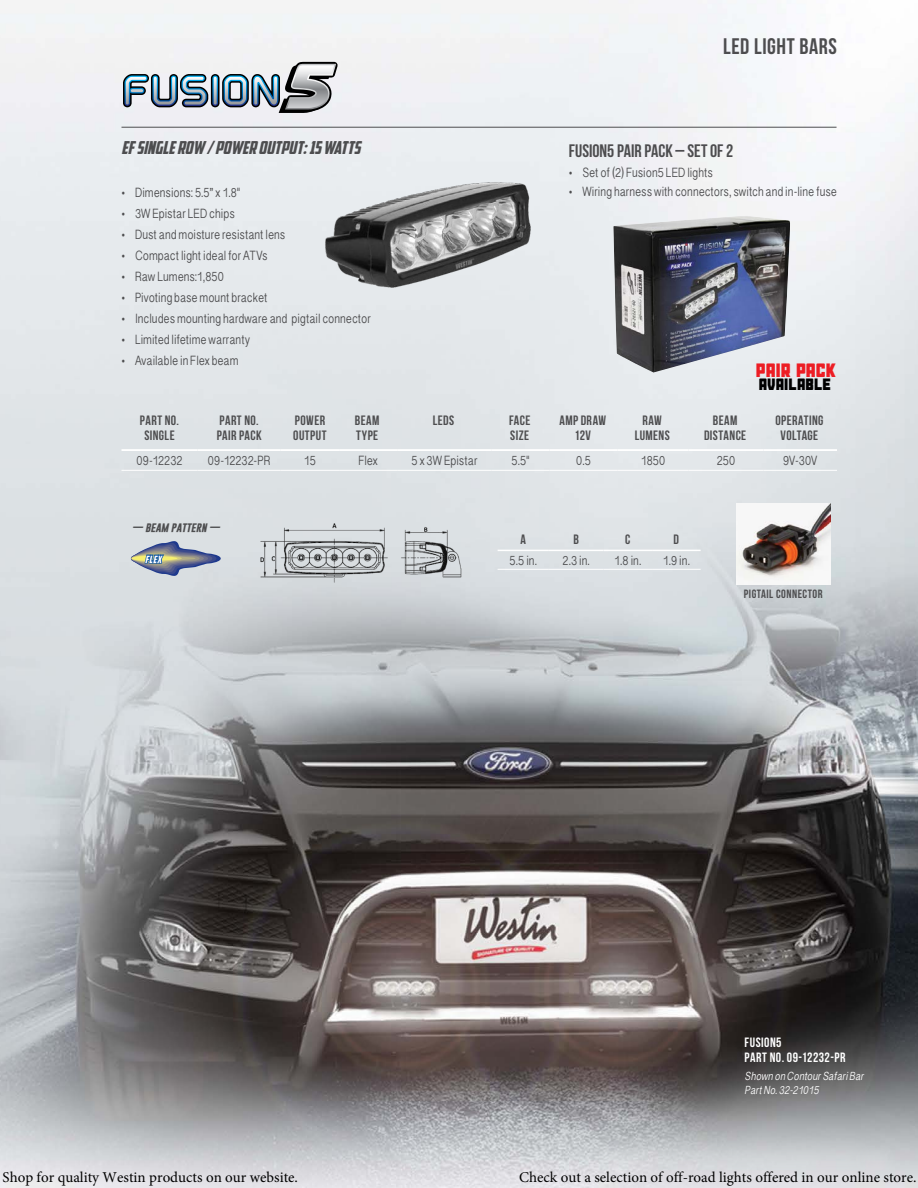
<style>
.page{position:relative;width:918px;height:1188px;background:#fff}
.page>*{position:absolute;margin:0;border:0;box-sizing:border-box;transform-origin:0 0}
.t1{font:22.5px "Bebas Neue";letter-spacing:.03em;color:#4d4d4f}
.t2{font:19.5px "Prospekt";color:#ed1d24}
.t3{font:italic 18px "American Captain";color:#4d4d4f}
.t4{font:700 18px "Bebas Neue";color:#4d4d4f}
.t5{font:16.5px "Prospekt";letter-spacing:.005em;color:#000}
.t6{font:15px "Minion Pro";color:#000}
.t7{font:700 13.5px/15px "Bebas Neue";letter-spacing:.03em;color:#4d4d4f;text-align:center}
.t8{font:13.5px "Bebas Neue";letter-spacing:.035em;color:#fff}
.t9{font:13.2px "Devanagari Sangam MN";letter-spacing:.01em;color:#4d4d4f;scale:.82 1}
.t10{font:12px "Bebas Neue";letter-spacing:.04em;color:#4d4d4f}
.t11{font:italic 11.55px "Devanagari Sangam MN";color:#fff;scale:.82 1}
.t12{font:italic 700 10.2px "Gobold";color:#4d4d4f}
.t13{font:italic 10.2px "American Captain";color:#fff}
</style>
<div class="page">
<img style="left:0;top:0;width:918px;height:1188px">
<div style="left:577px;top:1133px;width:301px;height:53px;background:linear-gradient(to bottom,#b7bcbf,#e7e6eb)"></div>
<div style="left:851px;top:1141px;width:47px;height:40px;background:linear-gradient(to bottom,#bfc3c6,#dedfe3)"></div>
<img style="left:613px;top:216px;width:177px;height:157px">
<svg style="left:123px;top:61px;width:215px;height:52px"></svg>
<img style="left:319px;top:176px;width:218px;height:118px">
<hr style="left:122px;top:127px;width:715px;height:1px;background:#4d4d4f">
<hr style="left:122px;top:470px;width:76px;height:1px;background:#fff">
<hr style="left:198px;top:470px;width:83px;height:1px;background:#fff">
<hr style="left:281px;top:470px;width:58px;height:1px;background:#fff">
<hr style="left:339px;top:470px;width:58px;height:1px;background:#fff">
<hr style="left:397px;top:470px;width:95px;height:1px;background:#fff">
<hr style="left:492px;top:470px;width:57px;height:1px;background:#fff">
<hr style="left:549px;top:470px;width:69px;height:1px;background:#fff">
<hr style="left:618px;top:470px;width:70px;height:1px;background:#fff">
<hr style="left:688px;top:470px;width:76px;height:1px;background:#fff">
<hr style="left:764px;top:470px;width:73px;height:1px;background:#fff">
<hr style="left:122px;top:449px;width:76px;height:2px;background:#fff">
<hr style="left:198px;top:449px;width:83px;height:2px;background:#fff">
<hr style="left:281px;top:449px;width:58px;height:2px;background:#fff">
<hr style="left:339px;top:449px;width:58px;height:2px;background:#fff">
<hr style="left:397px;top:449px;width:95px;height:2px;background:#fff">
<hr style="left:492px;top:449px;width:57px;height:2px;background:#fff">
<hr style="left:549px;top:449px;width:69px;height:2px;background:#fff">
<hr style="left:618px;top:449px;width:70px;height:2px;background:#fff">
<hr style="left:688px;top:449px;width:76px;height:2px;background:#fff">
<hr style="left:764px;top:449px;width:73px;height:2px;background:#fff">
<img style="left:256px;top:521px;width:209px;height:64px">
<hr style="left:498px;top:550px;width:51px;height:1px;background:#fff">
<hr style="left:549px;top:550px;width:54px;height:1px;background:#fff">
<hr style="left:603px;top:550px;width:49px;height:1px;background:#fff">
<hr style="left:652px;top:550px;width:49px;height:1px;background:#fff">
<hr style="left:498px;top:569px;width:51px;height:1px;background:#fff">
<hr style="left:549px;top:569px;width:54px;height:1px;background:#fff">
<hr style="left:603px;top:569px;width:49px;height:1px;background:#fff">
<hr style="left:652px;top:569px;width:49px;height:1px;background:#fff">
<svg style="left:131px;top:541px;width:90px;height:35px;background:#9aa3b2"></svg>
<img style="left:736px;top:503px;width:94px;height:81px">
<h3 class="t3" style="left:122px;top:137px;width:245px">EFSINGLEROW /POWEROUTPUT:15WATTS</h3>
<p class="t9" style="left:122px;top:185px;width:146px">• Dimensions: 5.5” x 1.8"</p>
<p class="t9" style="left:122px;top:206px;width:140px">• 3W Epistar LED chips</p>
<p class="t9" style="left:122px;top:227px;width:201px">• Dust and moisture resistant lens</p>
<p class="t9" style="left:122px;top:248px;width:180px">• Compact light ideal for ATVs</p>
<p class="t9" style="left:122px;top:269px;width:126px">• Raw Lumens:1,850</p>
<p class="t9" style="left:122px;top:290px;width:180px">• Pivoting base mount bracket</p>
<p class="t9" style="left:122px;top:311px;width:305px">• Includes mounting hardware and pigtail connector</p>
<p class="t9" style="left:122px;top:332px;width:158px">• Limited lifetime warranty</p>
<p class="t9" style="left:122px;top:353px;width:144px">• Available in Flex beam</p>
<h1 class="t1" style="left:723px;top:34px;width:115px">LED LIGHT BARS</h1>
<h3 class="t4" style="left:569px;top:141px;width:166px">FUSION5 PAIR PACK – SET OF 2</h3>
<p class="t9" style="left:569px;top:164px;width:177px">• Set of (2) Fusion5 LED lights</p>
<p class="t9" style="left:569px;top:184px;width:328px">• Wiring harness with connectors, switch and in-line fuse</p>
<h2 class="t2" style="left:756px;top:358px;width:82px">PAIR PACK</h2>
<p class="t5" style="left:759px;top:374px;width:74px">AVAILABLE</p>
<p class="t7" style="left:140px;top:413px;width:41px">PART NO.<br>SINGLE</p>
<p class="t7" style="left:217px;top:413px;width:46px;text-align:left">PART NO.<br>PAIR PACK</p>
<p class="t7" style="left:293px;top:413px;width:35px;text-align:left">POWER<br>OUTPUT</p>
<p class="t7" style="left:355px;top:413px;width:26px;text-align:left">BEAM<br>TYPE</p>
<p class="t7" style="left:433px;top:413px;width:23px">LEDS</p>
<p class="t7" style="left:509px;top:413px;width:23px;text-align:left">FACE<br>SIZE</p>
<p class="t7" style="left:559px;top:413px;width:48px">AMP DRAW<br>12V</p>
<p class="t7" style="left:635px;top:413px;width:37px">RAW<br>LUMENS</p>
<p class="t7" style="left:704px;top:413px;width:44px">BEAM<br>DISTANCE</p>
<p class="t7" style="left:775px;top:413px;width:50px">OPERATING<br>VOLTAGE</p>
<p class="t9" style="left:137px;top:453px;width:57px">09-12232</p>
<p class="t9" style="left:208px;top:453px;width:78px">09-12232-PR</p>
<p class="t9" style="left:304px;top:453px;width:16px">15</p>
<p class="t9" style="left:358px;top:453px;width:25px">Flex</p>
<p class="t9" style="left:412px;top:453px;width:82px">5 x 3W Epistar</p>
<p class="t9" style="left:512px;top:453px;width:23px">5.5"</p>
<p class="t9" style="left:576px;top:453px;width:19px">0.5</p>
<p class="t9" style="left:641px;top:453px;width:31px">1850</p>
<p class="t9" style="left:717px;top:453px;width:24px">250</p>
<p class="t9" style="left:783px;top:453px;width:43px">9V-30V</p>
<p class="t12" style="left:132px;top:520px;width:89px">— BEAM PATTERN —</p>
<p class="t13" style="left:145px;top:553px;width:20px">FLEX</p>
<p class="t7" style="left:521px;top:531px;width:7px">A</p>
<p class="t7" style="left:573px;top:531px;width:7px">B</p>
<p class="t7" style="left:625px;top:531px;width:7px">C</p>
<p class="t7" style="left:674px;top:531px;width:7px">D</p>
<p class="t9" style="left:510px;top:552px;width:35px">5.5 in.</p>
<p class="t9" style="left:563px;top:552px;width:35px">2.3 in.</p>
<p class="t9" style="left:614px;top:552px;width:34px">1.8 in.</p>
<p class="t9" style="left:663px;top:552px;width:34px">1.9 in.</p>
<p class="t10" style="left:744px;top:587px;width:80px">PIGTAIL CONNECTOR</p>
<p class="t8" style="left:745px;top:1035px;width:39px">FUSION5</p>
<p class="t11" style="left:745px;top:1083px;width:96px">PartNo.32-21015</p>
<p class="t8" style="left:745px;top:1050px;width:102px">PART NO. 09-12232-PR</p>
<p class="t11" style="left:745px;top:1069px;width:151px">ShownonContourSafariBar</p>
<p class="t6" style="left:3px;top:1167px;width:297px">Shop for quality Westin products on our website.</p>
<p class="t6" style="left:519px;top:1167px;width:399px">Check out a selection of off-road lights offered in our online store.</p>
</div>
